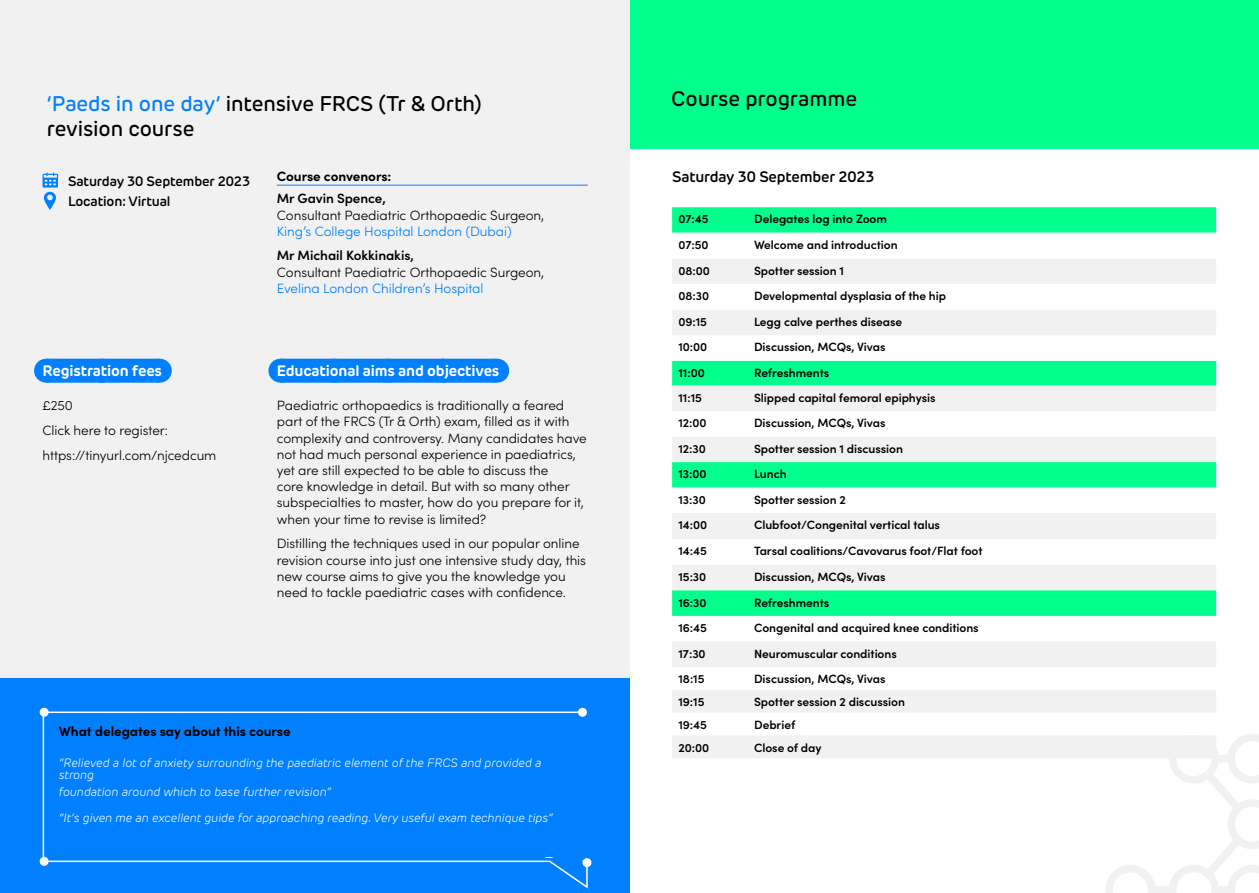
<style>
.page{position:relative;width:1259px;height:893px;background:#fff}
.page>*{position:absolute;margin:0;border:0;box-sizing:border-box;transform-origin:0 0}
.H2_-_Black{font:500 21px/25.2px "New Rubrik Edge";letter-spacing:-.005em;color:#000}
.H3_-_ORUK_Blue{font:700 15px "New Rubrik Edge";letter-spacing:-.01em;color:#fff}
.H4_-_Black{font:600 15px "New Rubrik Edge";letter-spacing:-.01em;color:#000}
.P_-_Black{font:300 13.5px/16.2px "Sofia Pro";letter-spacing:-.005em;color:#000}
.H5_-_Black{font:700 13.5px "Sofia Pro";letter-spacing:-.005em;color:#000}
.H4_-_Black-2{font:600 13.5px "New Rubrik Edge";letter-spacing:-.01em;color:#000}
.P_-_Black___Table_On{font:600 12px "Sofia Pro";letter-spacing:-.005em;color:#000}
.Quotes_-_White{font:italic 300 12px/12px "New Rubrik Edge";letter-spacing:-.005em;color:#fff}
.s1{color:#0080ff}
.s2{font-weight:600}
</style>
<div class="page">
<div style="left:629px;top:0;width:630px;height:149px;background:#00ff8d"></div>
<svg style="left:1106px;top:734px;width:153px;height:159px"></svg>
<div style="left:0;top:0;width:629px;height:893px;background:#f1f1f1"></div>
<div style="left:0;top:678px;width:629px;height:215px;background:#0080ff"></div>
<svg style="left:672px;top:207px;width:544px;height:26px;background:#06ff8f"></svg>
<svg style="left:672px;top:259px;width:544px;height:331px"></svg>
<svg style="left:672px;top:590px;width:544px;height:26px;background:#05fe8f"></svg>
<svg style="left:672px;top:642px;width:544px;height:116px;fill:#f1f1f1"></svg>
<svg style="left:43px;top:172px;width:15px;height:38px"></svg>
<div style="left:46px;top:359px;width:113px;height:24px;background:#0080ff"></div>
<svg style="left:102px;top:382px;width:29px;height:1px"></svg>
<svg style="left:159px;top:359px;width:1px;height:24px"></svg>
<hr style="left:277px;top:185px;width:311px;height:1px;background:#0080ff">
<div style="left:280px;top:359px;width:216px;height:24px;background:#0080ff"></div>
<svg style="left:334px;top:382px;width:135px;height:1px"></svg>
<svg style="left:496px;top:359px;width:1px;height:24px"></svg>
<hr style="left:44px;top:711px;width:538px;height:2px;background:#fff">
<div style="left:578px;top:708px;width:9px;height:9px;background:#fff;border-radius:50%"></div>
<div style="left:40px;top:708px;width:9px;height:9px;background:#fff;border-radius:50%"></div>
<div style="left:40px;top:857px;width:9px;height:9px;background:#fff;border-radius:50%"></div>
<svg style="left:43px;top:857px;width:548px;height:32px"></svg>
<hr style="left:43px;top:713px;width:1px;height:144px;background:#fff">
<p class="H2_-_Black" style="left:47px;top:91px;width:436px"><span class="s1">‘Paeds in one day’</span> intensive FRCS (Tr &amp; Orth) revision course</p>
<p class="H4_-_Black-2" style="left:68px;top:173px;width:184px">Saturday 30 September 2023</p>
<p class="H4_-_Black-2" style="left:68px;top:192px;width:104px">Location: Virtual</p>
<p class="H5_-_Black" style="left:277px;top:166px;width:116px">Course convenors:</p>
<p class="P_-_Black" style="left:277px;top:190px;width:269px"><span class="s2">Mr Gavin Spence,<br></span>Consultant Paediatric Orthopaedic Surgeon,<br><span class="s1">King’s College Hospital London (Dubai)</span></p>
<p class="P_-_Black" style="left:277px;top:247px;width:269px"><span class="s2">Mr Michail Kokkinakis,<br></span>Consultant Paediatric Orthopaedic Surgeon,<br><span class="s1">Evelina London Children’s Hospital</span></p>
<p class="H3_-_ORUK_Blue" style="left:43px;top:361px;width:121px">Registration fees</p>
<p class="H3_-_ORUK_Blue" style="left:277px;top:361px;width:224px">Educational aims and objectives</p>
<p class="P_-_Black" style="left:43px;top:397px;width:32px">£250</p>
<p class="P_-_Black" style="left:43px;top:421px;width:127px">Click here to register:</p>
<p class="P_-_Black" style="left:43px;top:446px;width:175px">https://tinyurl.com/njcedcum</p>
<p class="P_-_Black" style="left:277px;top:397px;width:311px">Paediatric orthopaedics is traditionally a feared part of the FRCS (Tr &amp; Orth) exam, filled as it with complexity and controversy. Many candidates have not had much personal experience in paediatrics, yet are still expected to be able to discuss the<br>core knowledge in detail. But with so many other subspecialties to master, how do you prepare for it, when your time to revise is limited?</p>
<p class="P_-_Black" style="left:277px;top:535px;width:311px">Distilling the techniques used in our popular online revision course into just one intensive study day, this new course aims to give you the knowledge you need to tackle paediatric cases with confidence.</p>
<p class="H5_-_Black" style="left:59px;top:721px;width:233px">What delegates say about this course</p>
<p class="Quotes_-_White" style="left:59px;top:757px;width:484px">“Relieved a lot of anxiety surrounding the paediatric element of the FRCS and provided a strong</p>
<p class="Quotes_-_White" style="left:59px;top:785px;width:274px">foundation around which to base further revision”</p>
<p class="Quotes_-_White" style="left:59px;top:812px;width:495px">“It’s given me an excellent guide for approaching reading. Very useful exam technique tips”</p>
<p class="H2_-_Black" style="left:671px;top:86px;width:187px">Course programme</p>
<p class="H4_-_Black" style="left:672px;top:167px;width:204px">Saturday 30 September 2023</p>
<p class="P_-_Black___Table_On" style="left:678px;top:210px;width:32px">07:45</p>
<p class="P_-_Black___Table_On" style="left:754px;top:210px;width:134px">Delegates log into Zoom</p>
<p class="P_-_Black___Table_On" style="left:678px;top:236px;width:32px">07:50</p>
<p class="P_-_Black___Table_On" style="left:754px;top:236px;width:145px">Welcome and introduction</p>
<p class="P_-_Black___Table_On" style="left:678px;top:261px;width:33px">08:00</p>
<p class="P_-_Black___Table_On" style="left:754px;top:261px;width:91px">Spotter session 1</p>
<p class="P_-_Black___Table_On" style="left:678px;top:287px;width:32px">08:30</p>
<p class="P_-_Black___Table_On" style="left:754px;top:287px;width:193px">Developmental dysplasia of the hip</p>
<p class="P_-_Black___Table_On" style="left:678px;top:312px;width:30px">09:15</p>
<p class="P_-_Black___Table_On" style="left:754px;top:312px;width:150px">Legg calve perthes disease</p>
<p class="P_-_Black___Table_On" style="left:678px;top:338px;width:30px">10:00</p>
<p class="P_-_Black___Table_On" style="left:754px;top:338px;width:133px">Discussion, MCQs, Vivas</p>
<p class="P_-_Black___Table_On" style="left:678px;top:363px;width:28px">11:00</p>
<p class="P_-_Black___Table_On" style="left:754px;top:363px;width:76px">Refreshments</p>
<p class="P_-_Black___Table_On" style="left:678px;top:388px;width:25px">11:15</p>
<p class="P_-_Black___Table_On" style="left:754px;top:388px;width:183px">Slipped capital femoral epiphysis</p>
<p class="P_-_Black___Table_On" style="left:678px;top:414px;width:30px">12:00</p>
<p class="P_-_Black___Table_On" style="left:754px;top:414px;width:133px">Discussion, MCQs, Vivas</p>
<p class="P_-_Black___Table_On" style="left:678px;top:439px;width:29px">12:30</p>
<p class="P_-_Black___Table_On" style="left:754px;top:439px;width:150px">Spotter session 1 discussion</p>
<p class="P_-_Black___Table_On" style="left:678px;top:465px;width:30px">13:00</p>
<p class="P_-_Black___Table_On" style="left:754px;top:465px;width:34px">Lunch</p>
<p class="P_-_Black___Table_On" style="left:678px;top:490px;width:29px">13:30</p>
<p class="P_-_Black___Table_On" style="left:754px;top:490px;width:93px">Spotter session 2</p>
<p class="P_-_Black___Table_On" style="left:678px;top:516px;width:30px">14:00</p>
<p class="P_-_Black___Table_On" style="left:754px;top:516px;width:187px">Clubfoot/Congenital vertical talus</p>
<p class="P_-_Black___Table_On" style="left:678px;top:542px;width:30px">14:45</p>
<p class="P_-_Black___Table_On" style="left:754px;top:542px;width:230px">Tarsal coalitions/Cavovarus foot/Flat foot</p>
<p class="P_-_Black___Table_On" style="left:678px;top:568px;width:29px">15:30</p>
<p class="P_-_Black___Table_On" style="left:754px;top:568px;width:133px">Discussion, MCQs, Vivas</p>
<p class="P_-_Black___Table_On" style="left:678px;top:593px;width:30px">16:30</p>
<p class="P_-_Black___Table_On" style="left:754px;top:593px;width:76px">Refreshments</p>
<p class="P_-_Black___Table_On" style="left:678px;top:619px;width:30px">16:45</p>
<p class="P_-_Black___Table_On" style="left:754px;top:619px;width:226px">Congenital and acquired knee conditions</p>
<p class="P_-_Black___Table_On" style="left:678px;top:644px;width:29px">17:30</p>
<p class="P_-_Black___Table_On" style="left:754px;top:644px;width:144px">Neuromuscular conditions</p>
<p class="P_-_Black___Table_On" style="left:678px;top:670px;width:28px">18:15</p>
<p class="P_-_Black___Table_On" style="left:754px;top:670px;width:133px">Discussion, MCQs, Vivas</p>
<p class="P_-_Black___Table_On" style="left:678px;top:693px;width:27px">19:15</p>
<p class="P_-_Black___Table_On" style="left:754px;top:693px;width:152px">Spotter session 2 discussion</p>
<p class="P_-_Black___Table_On" style="left:678px;top:715px;width:30px">19:45</p>
<p class="P_-_Black___Table_On" style="left:754px;top:715px;width:43px">Debrief</p>
<p class="P_-_Black___Table_On" style="left:678px;top:738px;width:32px">20:00</p>
<p class="P_-_Black___Table_On" style="left:754px;top:738px;width:69px">Close of day</p>
</div>
